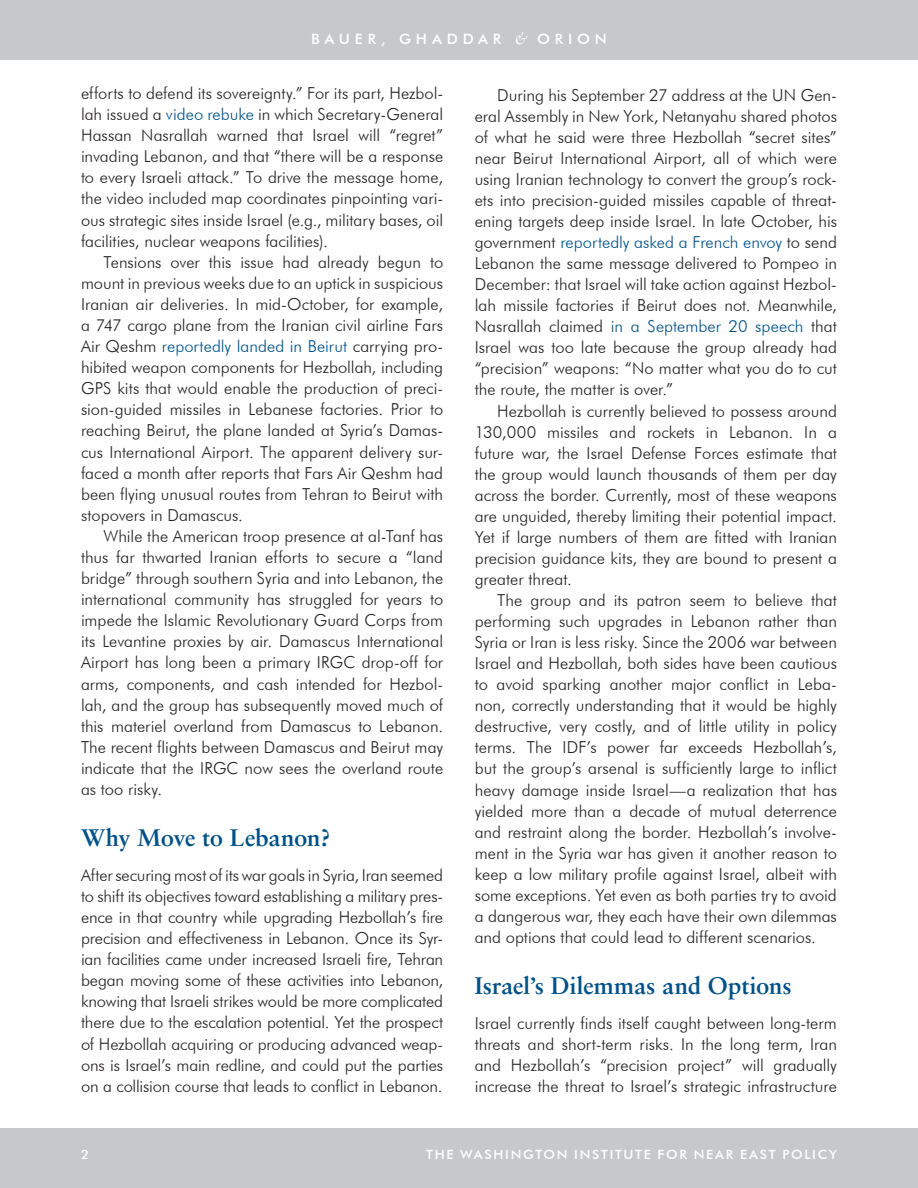
<style>
.page{position:relative;width:918px;height:1188px;background:#fff}
.page>*{position:absolute;margin:0;border:0;box-sizing:border-box;transform-origin:0 0}
.PN_Level_1{font:700 24px "Sabon LT Std";letter-spacing:-.005em;color:#005187}
.PN_Body{font:300 16.5px/21px "Futura BT";color:#231f20;text-align:justify}
.PN_Body_No_Indent{font:300 16.5px/21.1px "Futura BT";letter-spacing:-.005em;color:#231f20;text-align:justify}
.t1{font:500 14.25px "Futura BT";letter-spacing:.325em;color:#fff;scale:1.05 1}
.Folio__left{font:500 12.75px "Futura BT";letter-spacing:.125em;color:#fff;scale:1.05 1}
.s1{font-family:"Arno Pro Italic Display";font-weight:400;font-size:20.25px}
.s2{color:#005187}
</style>
<div class="page">
<div style="left:0;top:1129px;width:918px;height:59px;background:#c7c8ca"></div>
<div style="left:0;top:0;width:918px;height:60px;background:#c7c8ca"></div>
<p class="t1" style="left:311px;top:30px;width:283px">BAUER, GHADDAR <span class="s1">&amp;</span> ORION</p>
<p class="PN_Body_No_Indent" style="left:81px;top:82px;width:364px">efforts to defend its sovereignty.” For its part, Hezbol&shy;lah issued a <span class="s2">video rebuke</span> in which Secretary-General Hassan Nasrallah warned that Israel will “regret” invading Lebanon, and that “there will be a response to every Israeli attack.” To drive the message home, the video included map coordinates pinpointing vari&shy;ous strategic sites inside Israel (e.g., military bases, oil facilities, nuclear weapons facilities).</p>
<p class="PN_Body" style="left:81px;top:251px;width:364px;text-indent:22px">Tensions over this issue had already begun to mount in previous weeks due to an uptick in suspicious Iranian air deliveries. In mid-October, for example, a 747 cargo plane from the Iranian civil airline Fars Air Qeshm <span class="s2">reportedly landed in Beirut</span> carrying pro&shy;hibited weapon components for Hezbollah, including GPS kits that would enable the production of preci&shy;sion-guided missiles in Lebanese factories. Prior to reaching Beirut, the plane landed at Syria’s Damas&shy;cus International Airport. The apparent delivery sur&shy;faced a month after reports that Fars Air Qeshm had been flying unusual routes from Tehran to Beirut with stopovers in Damascus.</p>
<p class="PN_Body" style="left:81px;top:525px;width:364px;text-indent:22px">While the American troop presence at al-Tanf has thus far thwarted Iranian efforts to secure a “land bridge” through southern Syria and into Lebanon, the international community has struggled for years to impede the Islamic Revolutionary Guard Corps from its Levantine proxies by air. Damascus International Airport has long been a primary IRGC drop-off for arms, components, and cash intended for Hezbol&shy;lah, and the group has subsequently moved much of this materiel overland from Damascus to Lebanon.<br>The recent flights between Damascus and Beirut may indicate that the IRGC now sees the overland route as too risky.</p>
<p class="PN_Level_1" style="left:81px;top:823px;width:251px">Why Move to Lebanon?</p>
<p class="PN_Body_No_Indent" style="left:81px;top:864px;width:364px">After securing most of its war goals in Syria, Iran seemed to shift its objectives toward establishing a military pres&shy;ence in that country while upgrading Hezbollah’s fire precision and effectiveness in Lebanon. Once its Syr&shy;ian facilities came under increased Israeli fire, Tehran began moving some of these activities into Lebanon, knowing that Israeli strikes would be more complicated there due to the escalation potential. Yet the prospect of Hezbollah acquiring or producing advanced weap&shy;ons is Israel’s main redline, and could put the parties on a collision course that leads to conflict in Lebanon.</p>
<p class="PN_Body" style="left:475px;top:84px;width:364px;text-indent:22px">During his September 27 address at the UN Gen&shy;eral Assembly in New York, Netanyahu shared photos of what he said were three Hezbollah “secret sites” near Beirut International Airport, all of which were using Iranian technology to convert the group’s rock&shy;ets into precision-guided missiles capable of threat&shy;ening targets deep inside Israel. In late October, his government <span class="s2">reportedly asked a French envoy</span> to send Lebanon the same message delivered to Pompeo in December: that Israel will take action against Hezbol&shy;lah missile factories if Beirut does not. Meanwhile, Nasrallah claimed <span class="s2">in a September 20 speech</span> that Israel was too late because the group already had “precision” weapons: “No matter what you do to cut the route, the matter is over.”</p>
<p class="PN_Body" style="left:475px;top:400px;width:364px;text-indent:22px">Hezbollah is currently believed to possess around 130,000 missiles and rockets in Lebanon. In a future war, the Israel Defense Forces estimate that the group would launch thousands of them per day across the border. Currently, most of these weapons are unguided, thereby limiting their potential impact.<br>Yet if large numbers of them are fitted with Iranian precision guidance kits, they are bound to present a greater threat.</p>
<p class="PN_Body" style="left:475px;top:590px;width:364px;text-indent:22px">The group and its patron seem to believe that performing such upgrades in Lebanon rather than Syria or Iran is less risky. Since the 2006 war between Israel and Hezbollah, both sides have been cautious to avoid sparking another major conflict in Leba&shy;non, correctly understanding that it would be highly destructive, very costly, and of little utility in policy terms. The IDF’s power far exceeds Hezbollah’s, but the group’s arsenal is sufficiently large to inflict heavy damage inside Israel—a realization that has yielded more than a decade of mutual deterrence and restraint along the border. Hezbollah’s involve&shy;ment in the Syria war has given it another reason to keep a low military profile against Israel, albeit with some exceptions. Yet even as both parties try to avoid a dangerous war, they each have their own dilemmas and options that could lead to different scenarios.</p>
<p class="PN_Level_1" style="left:475px;top:971px;width:319px">Israel’s Dilemmas and Options</p>
<p class="PN_Body_No_Indent" style="left:475px;top:1012px;width:364px">Israel currently finds itself caught between long-term threats and short-term risks. In the long term, Iran and Hezbollah’s “precision project” will gradually increase the threat to Israel’s strategic infrastructure</p>
<p class="Folio__left" style="left:81px;top:1147px;width:9px">2</p>
<p class="Folio__left" style="left:426px;top:1147px;width:393px">THE WASHINGTON INSTITUTE FOR NEAR EAST POLICY</p>
</div>
